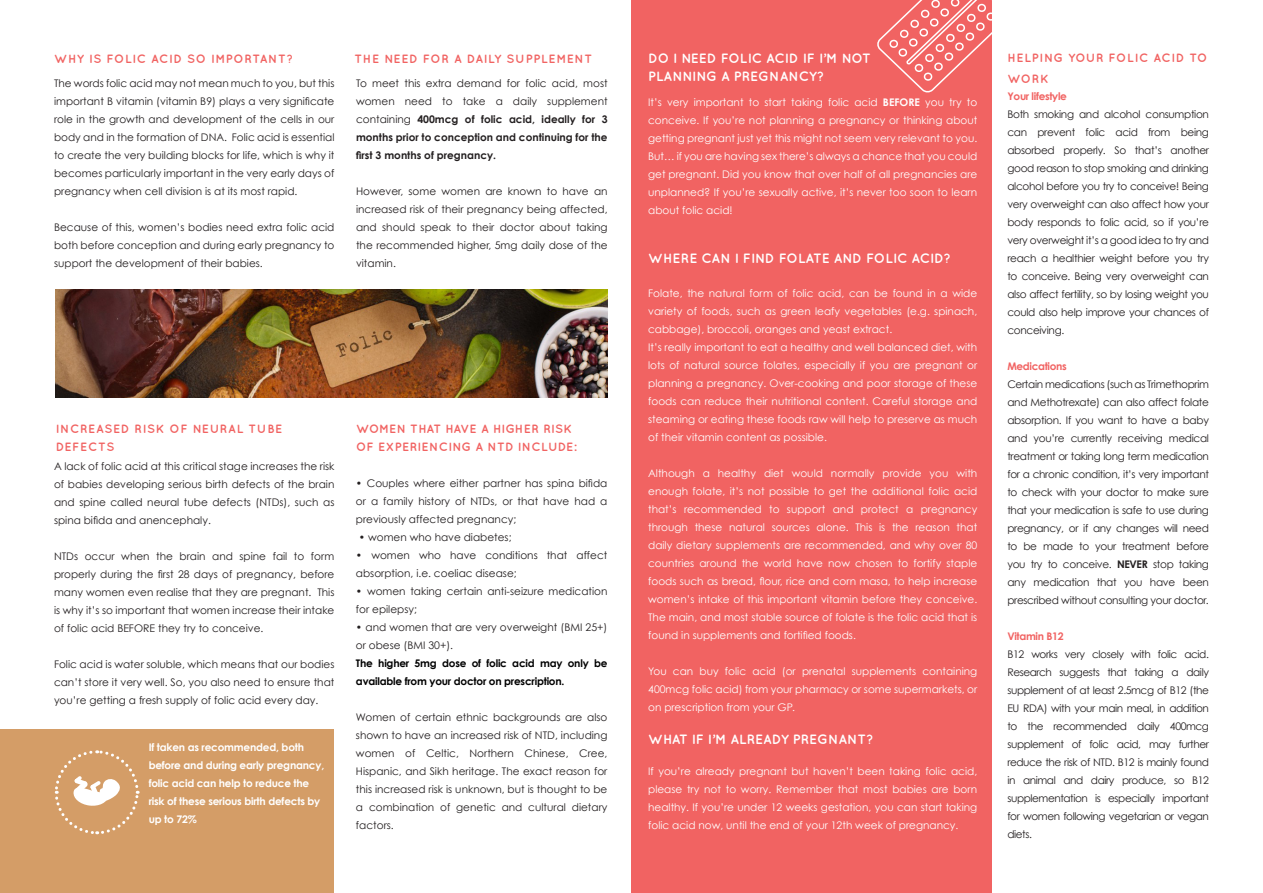
<style>
.page{position:relative;width:1263px;height:893px;background:#fff}
.page>*{position:absolute;margin:0;border:0;box-sizing:border-box;transform-origin:0 0}
.Sous-titre{font:700 13.5px/18px "Quicksand";color:#fff}
.Sous-titre-2{font:700 12px/18px "Quicksand";letter-spacing:.05em;color:#f16362}
.Sous-titre-3{font:700 12px "Quicksand";letter-spacing:.03em;color:#f16362}
.Sous-titre-4{font:700 12px "Quicksand";color:#f16362}
.Corps_de_texte{font:10.5px/18px "Century Gothic";color:#231f20;text-align:justify}
.Corps_de_texte-2{font:10.5px/18px "Century Gothic";color:#fff;text-align:justify}
.Corps_de_texte-3{font:700 10.5px/18px "Century Gothic";color:#231f20;text-align:justify}
.Corps_de_texte-4{font:700 10.5px/18px "Century Gothic";letter-spacing:-.02em;color:#fff}
.Corps_de_texte-5{font:700 10.5px/18px "Century Gothic";letter-spacing:-.02em;color:#000}
.Corps_de_texte-6{font:700 10.5px "Century Gothic";letter-spacing:-.03em;color:#f16362}
.s1{font-weight:400}
.s2{font-weight:700}
</style>
<div class="page">
<div style="left:631px;top:0;width:360px;height:893px;background:#f16362"></div>
<svg style="left:877px;top:0;width:115px;height:92px"></svg>
<img style="left:56px;top:289px;width:551px;height:109px">
<div style="left:0;top:729px;width:333px;height:163px;background:#d49d67"></div>
<svg style="left:54px;top:750px;width:86px;height:85px"></svg>
<p class="Sous-titre-2" style="left:54px;top:50px;width:240px">WHY IS FOLIC ACID SO IMPORTANT?</p>
<p class="Sous-titre-2" style="left:354px;top:49px;width:239px">THE NEED FOR A DAILY SUPPLEMENT</p>
<p class="Corps_de_texte" style="left:54px;top:74px;width:282px">The words folic acid may not mean much to you, but this important B vitamin (vitamin B9) plays a very significate role in the growth and development of the cells in our body and in the formation of DNA. Folic acid is essential to create the very building blocks for life, which is why it becomes particularly important in the very early days of pregnancy when cell division is at its most rapid.</p>
<p class="Corps_de_texte" style="left:54px;top:218px;width:282px">Because of this, women’s bodies need extra folic acid both before conception and during early pregnancy to support the development of their babies.</p>
<p class="Corps_de_texte-3" style="left:356px;top:74px;width:253px"><span class="s1">To meet this extra demand for folic acid, most women need to take a daily supplement containing</span> 400mcg of folic acid, ideally for 3 months prior to conception and continuing for the first 3 months of pregnancy.</p>
<p class="Corps_de_texte" style="left:356px;top:182px;width:253px">However, some women are known to have an increased risk of their pregnancy being affected, and should speak to their doctor about taking the recommended higher, 5mg daily dose of the vitamin.</p>
<p class="Sous-titre-2" style="left:56px;top:419px;width:228px">INCREASED RISK OF NEURAL TUBE<br>DEFECTS</p>
<p class="Corps_de_texte" style="left:54px;top:457px;width:282px">A lack of folic acid at this critical stage increases the risk of babies developing serious birth defects of the brain and spine called neural tube defects (NTDs), such as spina bifida and anencephaly.</p>
<p class="Corps_de_texte" style="left:54px;top:547px;width:282px">NTDs occur when the brain and spine fail to form properly during the first 28 days of pregnancy, before many women even realise that they are pregnant. This is why it’s so important that women increase their intake of folic acid BEFORE they try to conceive.</p>
<p class="Corps_de_texte" style="left:54px;top:655px;width:282px">Folic acid is water soluble, which means that our bodies can’t store it very well. So, you also need to ensure that you’re getting a fresh supply of folic acid every day.</p>
<p class="Corps_de_texte-4" style="left:149px;top:738px;width:177px">If taken as recommended, both before and during early pregnancy, folic acid can help to reduce the risk of these serious birth defects by up to 72%</p>
<p class="Sous-titre-4" style="left:356px;top:421px;width:218px">WOMEN THAT HAVE A HIGHER RISK</p>
<p class="Sous-titre-3" style="left:356px;top:439px;width:222px">OF EXPERIENCING A NTD INCLUDE:</p>
<p class="Corps_de_texte" style="left:356px;top:474px;width:253px">• Couples where either partner has spina bifida or a family history of NTDs, or that have had a previously affected pregnancy;</p>
<p class="Corps_de_texte" style="left:359px;top:528px;width:154px">• women who have diabetes;</p>
<p class="Corps_de_texte" style="left:356px;top:546px;width:253px">• women who have conditions that affect absorption, i.e. coeliac disease;</p>
<p class="Corps_de_texte" style="left:356px;top:582px;width:253px">• women taking certain anti-seizure medication for epilepsy;</p>
<p class="Corps_de_texte" style="left:356px;top:618px;width:253px">• and women that are very overweight (BMI 25+) or obese (BMI 30+).</p>
<p class="Corps_de_texte-5" style="left:356px;top:654px;width:253px">The higher 5mg dose of folic acid may only be available from your doctor on prescription.</p>
<p class="Corps_de_texte" style="left:356px;top:708px;width:253px">Women of certain ethnic backgrounds are also shown to have an increased risk of NTD, including women of Celtic, Northern Chinese, Cree, Hispanic, and Sikh heritage. The exact reason for this increased risk is unknown, but is thought to be a combination of genetic and cultural dietary factors.</p>
<p class="Sous-titre" style="left:648px;top:49px;width:224px">DO I NEED FOLIC ACID IF I’M NOT<br>PLANNING A PREGNANCY?</p>
<p class="Corps_de_texte-2" style="left:648px;top:93px;width:331px">It’s very important to start taking folic acid <span class="s2">BEFORE</span> you try to conceive. If you’re not planning a pregnancy or thinking about getting pregnant just yet this might not seem very relevant to you.<br>But… if you are having sex there’s always a chance that you could get pregnant. Did you know that over half of all pregnancies are unplanned? If you’re sexually active, it’s never too soon to learn about folic acid!</p>
<p class="Sous-titre" style="left:648px;top:249px;width:304px">WHERE CAN I FIND FOLATE AND FOLIC ACID?</p>
<p class="Corps_de_texte-2" style="left:648px;top:284px;width:331px">Folate, the natural form of folic acid, can be found in a wide variety of foods, such as green leafy vegetables (e.g. spinach, cabbage), broccoli, oranges and yeast extract.</p>
<p class="Corps_de_texte-2" style="left:648px;top:338px;width:331px">It’s really important to eat a healthy and well balanced diet, with lots of natural source folates, especially if you are pregnant or planning a pregnancy. Over-cooking and poor storage of these foods can reduce their nutritional content. Careful storage and steaming or eating these foods raw will help to preserve as much of their vitamin content as possible.</p>
<p class="Corps_de_texte-2" style="left:648px;top:464px;width:331px">Although a healthy diet would normally provide you with enough folate, it’s not possible to get the additional folic acid that’s recommended to support and protect a pregnancy through these natural sources alone. This is the reason that daily dietary supplements are recommended, and why over 80 countries around the world have now chosen to fortify staple foods such as bread, flour, rice and corn masa, to help increase women’s intake of this important vitamin before they conceive.<br>The main, and most stable source of folate is the folic acid that is found in supplements and fortified foods.</p>
<p class="Corps_de_texte-2" style="left:648px;top:662px;width:331px">You can buy folic acid (or prenatal supplements containing 400mcg folic acid) from your pharmacy or some supermarkets, or on prescription from your GP.</p>
<p class="Sous-titre" style="left:648px;top:730px;width:227px">WHAT IF I’M ALREADY PREGNANT?</p>
<p class="Corps_de_texte-2" style="left:648px;top:762px;width:331px">If you’re already pregnant but haven’t been taking folic acid, please try not to worry. Remember that most babies are born healthy. If you’re under 12 weeks gestation, you can start taking folic acid now, until the end of your 12th week of pregnancy.</p>
<p class="Sous-titre-2" style="left:1007px;top:48px;width:202px">HELPING YOUR FOLIC ACID TO</p>
<p class="Sous-titre-2" style="left:1007px;top:69px;width:43px">WORK</p>
<p class="Corps_de_texte-6" style="left:1007px;top:90px;width:61px">Your lifestyle</p>
<p class="Corps_de_texte" style="left:1007px;top:105px;width:203px">Both smoking and alcohol consumption can prevent folic acid from being absorbed properly. So that’s another good reason to stop smoking and drinking alcohol before you try to conceive! Being very overweight can also affect how your body responds to folic acid, so if you’re very overweight it’s a good idea to try and reach a healthier weight before you try to conceive. Being very overweight can also affect fertility, so by losing weight you could also help improve your chances of conceiving.</p>
<p class="Corps_de_texte-6" style="left:1007px;top:360px;width:61px">Medications</p>
<p class="Corps_de_texte" style="left:1007px;top:375px;width:203px">Certain medications (such as Trimethoprim and Methotrexate) can also affect folate absorption. If you want to have a baby and you’re currently receiving medical treatment or taking long term medication for a chronic condition, it’s very important to check with your doctor to make sure that your medication is safe to use during pregnancy, or if any changes will need to be made to your treatment before you try to conceive. <span class="s2">NEVER</span> stop taking any medication that you have been prescribed without consulting your doctor.</p>
<p class="Corps_de_texte-6" style="left:1007px;top:630px;width:58px">Vitamin B12</p>
<p class="Corps_de_texte" style="left:1007px;top:645px;width:203px">B12 works very closely with folic acid.<br>Research suggests that taking a daily supplement of at least 2.5mcg of B12 (the EU RDA) with your main meal, in addition to the recommended daily 400mcg supplement of folic acid, may further reduce the risk of NTD. B12 is mainly found in animal and dairy produce, so B12 supplementation is especially important for women following vegetarian or vegan diets.</p>
</div>
